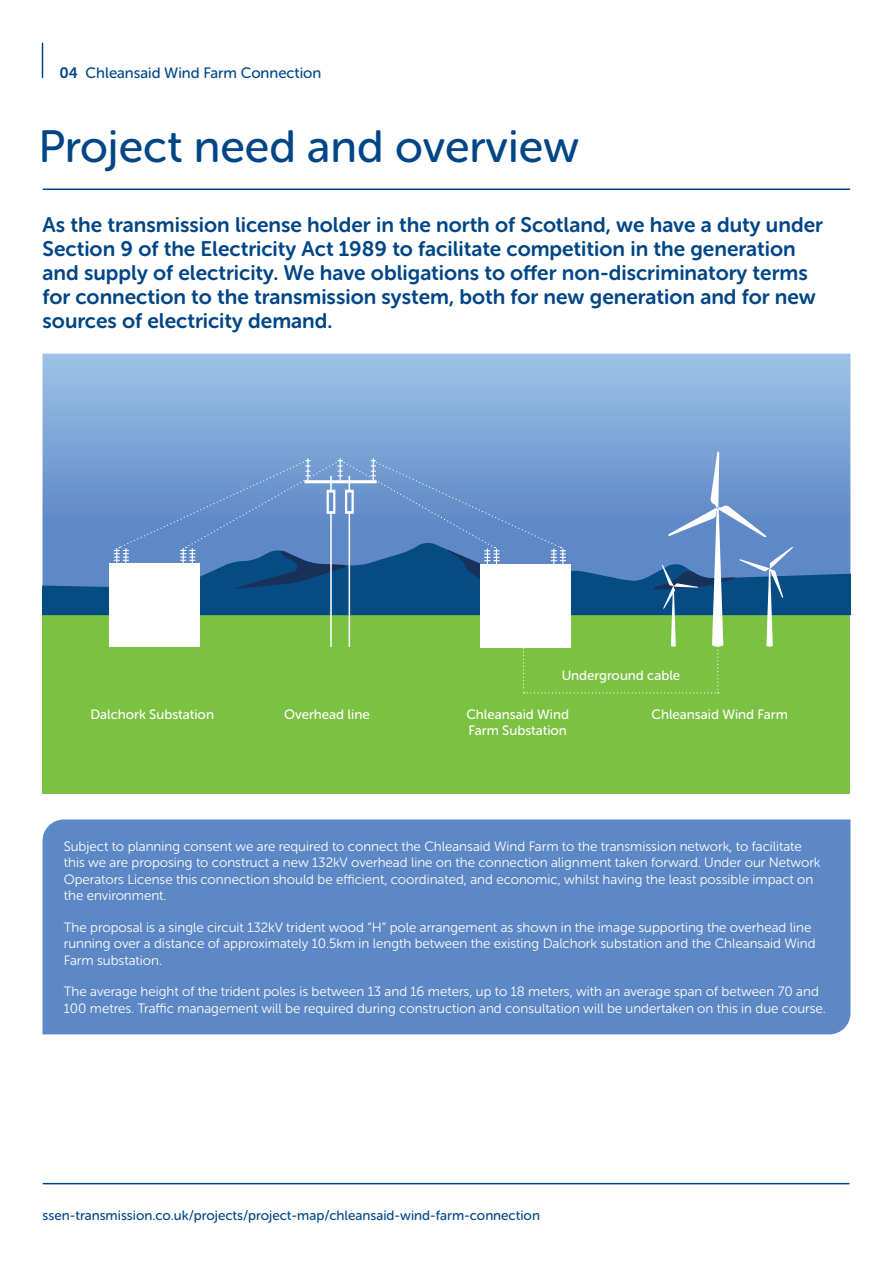
<style>
.page{position:relative;width:893px;height:1263px;background:#fff}
.page>*{position:absolute;margin:0;border:0;box-sizing:border-box;transform-origin:0 0}
.Heading{font:45px "Museo Sans Rounded 500";color:#004687}
.Subheading{font:21px/24px "Museo Sans Rounded 700";color:#004687}
.Page_Number{font:15px "Museo Sans Rounded 500";color:#004687}
.Body__Mono{font:13.5px/16.5px "Museo Sans Rounded 300";color:#fff}
.Body__Mono-2{font:13.5px "Museo Sans Rounded 500";color:#fff}
.t1{font:13.5px "Museo Sans Rounded 500";color:#004687}
.Page_Number__Mono{font:13.5px "Museo Sans Rounded 500";color:#fff}
.s1{font-family:"Museo Sans Rounded 700"}
</style>
<div class="page">
<hr style="left:43px;top:188px;width:807px;height:2px;background:#004687">
<hr style="left:43px;top:1183px;width:806px;height:1px;background:#004687">
<hr style="left:42px;top:43px;width:1px;height:34px;background:#004687">
<svg style="left:43px;top:354px;width:807px;height:188px;background:#87afdc"></svg>
<div style="left:43px;top:614px;width:807px;height:180px;background:#7bc142"></div>
<svg style="left:43px;top:542px;width:807px;height:73px;background:#366da8"></svg>
<div style="left:43px;top:819px;width:807px;height:215px;background:#5d88c6"></div>
<div style="left:110px;top:564px;width:90px;height:83px;background:#fff"></div>
<svg style="left:114px;top:449px;width:680px;height:244px"></svg>
<p class="Page_Number" style="left:60px;top:65px;width:263px"><span class="s1">04</span> Chleansaid Wind Farm Connection</p>
<p class="Heading" style="left:38px;top:122px;width:542px">Project need and overview</p>
<p class="Subheading" style="left:43px;top:212px;width:782px">As the transmission license holder in the north of Scotland, we have a duty under<br>Section 9 of the Electricity Act 1989 to facilitate competition in the generation</p>
<p class="Subheading" style="left:43px;top:260px;width:767px">and supply of electricity. We have obligations to offer non-discriminatory terms</p>
<p class="Subheading" style="left:43px;top:284px;width:775px">for connection to the transmission system, both for new generation and for new</p>
<p class="Subheading" style="left:43px;top:308px;width:291px">sources of electricity demand.</p>
<p class="Body__Mono-2" style="left:562px;top:668px;width:120px">Underground cable</p>
<p class="Body__Mono-2" style="left:651px;top:707px;width:138px">Chleansaid Wind Farm</p>
<p class="Body__Mono-2" style="left:90px;top:707px;width:125px">Dalchork Substation</p>
<p class="Page_Number__Mono" style="left:284px;top:707px;width:87px">Overhead line</p>
<p class="Body__Mono-2" style="left:466px;top:707px;width:104px">Chleansaid Wind</p>
<p class="Body__Mono-2" style="left:468px;top:723px;width:100px">Farm Substation</p>
<p class="Body__Mono" style="left:64px;top:838px;width:758px">Subject to planning consent we are required to connect the Chleansaid Wind Farm to the transmission network, to facilitate this we are proposing to construct a new 132kV overhead line on the connection alignment taken forward. Under our Network Operators License this connection should be efficient, coordinated, and economic, whilst having the least possible impact on the environment.</p>
<p class="Body__Mono" style="left:64px;top:919px;width:753px">The proposal is a single circuit 132kV trident wood “H” pole arrangement as shown in the image supporting the overhead line running over a distance of approximately 10.5km in length between the existing Dalchork substation and the Chleansaid Wind<br>Farm substation.</p>
<p class="Body__Mono" style="left:64px;top:984px;width:763px">The average height of the trident poles is between 13 and 16 meters, up to 18 meters, with an average span of between 70 and<br>100 metres. Traffic management will be required during construction and consultation will be undertaken on this in due course.</p>
<p class="t1" style="left:43px;top:1208px;width:499px">ssen-transmission.co.uk/projects/project-map/chleansaid-wind-farm-connection</p>
</div>
